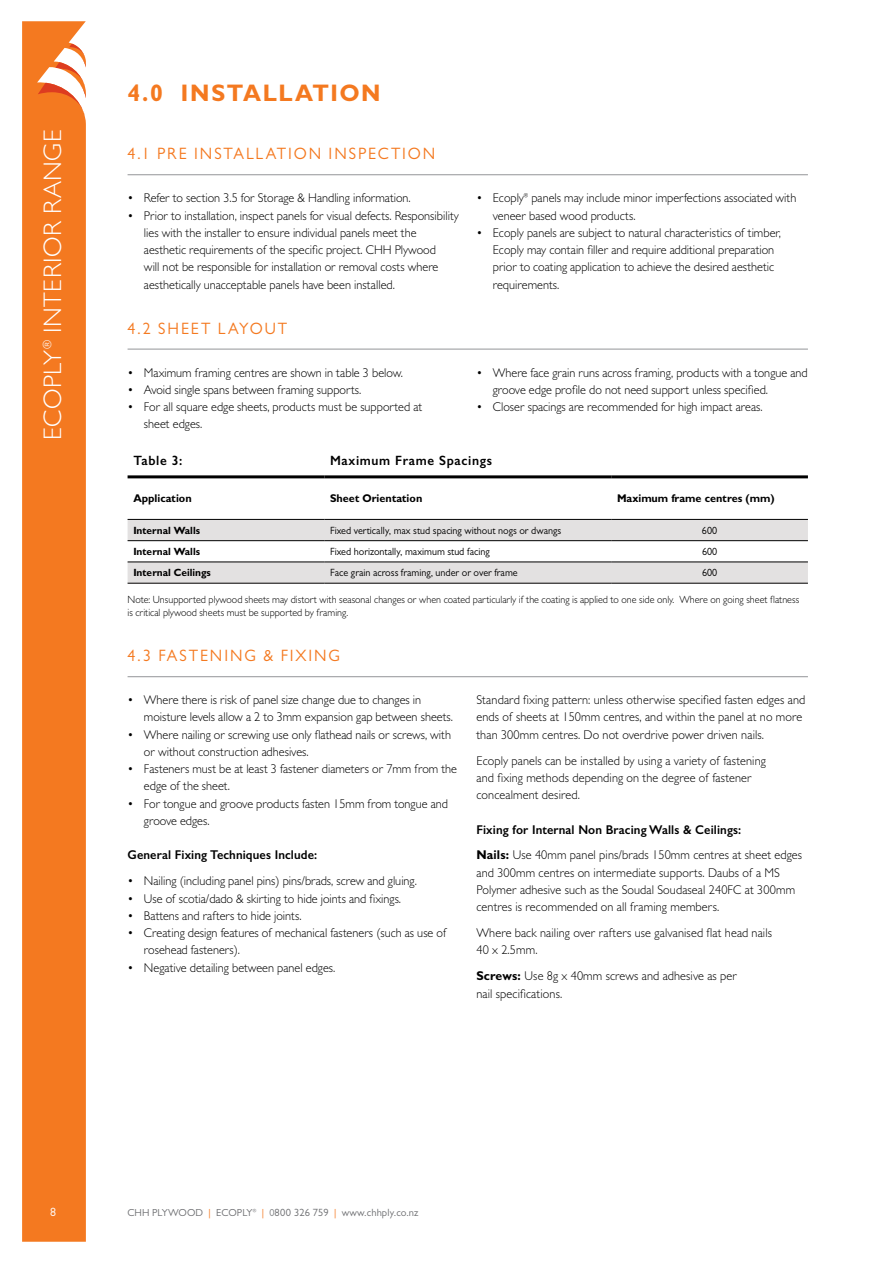
<style>
.page{position:relative;width:893px;height:1263px;background:#fff}
.page>*{position:absolute;margin:0;border:0;box-sizing:border-box;transform-origin:0 0}
.t1{font:300 25.5px "Gill Sans MT Pro";letter-spacing:.02em;color:#fff}
.t2{font:700 24px "Gill Sans MT Pro";letter-spacing:.07em;color:#f47920;scale:.96 1}
.t3{font:16.5px "Gill Sans MT Pro";letter-spacing:.12em;color:#f47920;scale:.96 1}
.t4{font:600 13.5px "Gill Sans";letter-spacing:.05em;color:#000;scale:.96 1}
.t5{font:300 12.75px/17.2px "Gill Sans MT Pro";color:#000;scale:.96 1}
.t6{font:600 12.75px "Gill Sans";letter-spacing:.01em;color:#000;scale:.96 1}
.t7{font:12px "Gill Sans MT Pro";color:#fff}
.t8{font:700 11.25px "Gill Sans MT Pro";color:#000;scale:.96 1}
.t9{font:300 10.5px/12.8px "Gill Sans MT Pro";color:#000;scale:.96 1}
.t10{font:10.5px "Gill Sans MT Pro";color:#000;scale:.96 1}
.t11{font:700 10.5px "Gill Sans MT Pro";color:#000;scale:.96 1}
.t12{font:10.5px "Gill Sans MT Pro";letter-spacing:.01em;color:#6d6e71}
.t13{font:10.2px "Gill Sans MT Pro";letter-spacing:.01em;color:#6d6e71}
.t14{font:4.65px "Gill Sans MT Pro";color:#6d6e71}
.s1{font-weight:700}
.s2{color:#f47920}
.s3{font-size:10.2px;color:#f47920}
.s4{font-size:10.2px;color:#808285}
</style>
<div class="page">
<div style="left:22px;top:21px;width:64px;height:1221px;background:#f47920"></div>
<svg style="left:38px;top:23px;width:48px;height:95px"></svg>
<hr style="left:128px;top:174px;width:680px;height:1px;background:#939598">
<hr style="left:128px;top:349px;width:680px;height:1px;background:#939598">
<hr style="left:128px;top:676px;width:680px;height:1px;background:#939598">
<svg style="left:128px;top:520px;width:680px;height:63px"></svg>
<hr style="left:128px;top:540px;width:196px;height:1px;background:#000">
<hr style="left:324px;top:540px;width:287px;height:1px;background:#000">
<hr style="left:611px;top:540px;width:197px;height:1px;background:#000">
<hr style="left:128px;top:562px;width:196px;height:1px;background:#000">
<hr style="left:324px;top:562px;width:287px;height:1px;background:#000">
<hr style="left:611px;top:562px;width:197px;height:1px;background:#000">
<hr style="left:128px;top:583px;width:196px;height:1px;background:#000">
<hr style="left:324px;top:583px;width:287px;height:1px;background:#000">
<hr style="left:611px;top:583px;width:197px;height:1px;background:#000">
<hr style="left:128px;top:475px;width:196px;height:3px;background:#000">
<hr style="left:324px;top:475px;width:287px;height:3px;background:#000">
<hr style="left:611px;top:475px;width:197px;height:3px;background:#000">
<hr style="left:324px;top:519px;width:287px;height:1px;background:#000">
<hr style="left:128px;top:519px;width:196px;height:1px;background:#000">
<hr style="left:611px;top:519px;width:197px;height:1px;background:#000">
<h1 class="t1" style="left:37px;top:440px;width:312px;rotate:-90deg">ECOPLY<sup>®</sup> INTERIOR RANGE</h1>
<h2 class="t2" style="left:128px;top:78px;width:265px">4.0 INSTALLATION</h2>
<p class="t3" style="left:128px;top:144px;width:322px">4.1 PRE INSTALLATION INSPECTION</p>
<p class="t5" style="left:128px;top:189px;width:297px">• Refer to section 3.5 for Storage &amp; Handling information.</p>
<p class="t5" style="left:144px;top:206px;width:329px;text-indent:-16px">• Prior to installation, inspect panels for visual defects. Responsibility lies with the installer to ensure individual panels meet the aesthetic requirements of the specific project. CHH Plywood<br>will not be responsible for installation or removal costs where aesthetically unacceptable panels have been installed.</p>
<p class="t3" style="left:128px;top:318px;width:168px">4.2 SHEET LAYOUT</p>
<p class="t5" style="left:128px;top:363px;width:288px">• Maximum framing centres are shown in table 3 below.</p>
<p class="t5" style="left:128px;top:381px;width:245px">• Avoid single spans between framing supports.</p>
<p class="t5" style="left:144px;top:398px;width:291px;text-indent:-16px">• For all square edge sheets, products must be supported at sheet edges.</p>
<p class="t5" style="left:493px;top:189px;width:318px;text-indent:-16px">• Ecoply<sup>®</sup> panels may include minor imperfections associated with veneer based wood products.</p>
<p class="t5" style="left:493px;top:224px;width:302px;text-indent:-16px">• Ecoply panels are subject to natural characteristics of timber, Ecoply may contain filler and require additional preparation prior to coating application to achieve the desired aesthetic requirements.</p>
<p class="t5" style="left:493px;top:363px;width:330px;text-indent:-16px">• Where face grain runs across framing, products with a tongue and groove edge profile do not need support unless specified.</p>
<p class="t5" style="left:476px;top:398px;width:300px">• Closer spacings are recommended for high impact areas.</p>
<p class="t4" style="left:133px;top:452px;width:53px">Table 3:</p>
<p class="t4" style="left:330px;top:452px;width:170px">Maximum Frame Spacings</p>
<p class="t8" style="left:133px;top:491px;width:62px">Application</p>
<p class="t8" style="left:330px;top:491px;width:98px">Sheet Orientation</p>
<p class="t8" style="left:617px;top:491px;width:166px">Maximum frame centres (mm)</p>
<p class="t11" style="left:133px;top:524px;width:71px">Internal Walls</p>
<p class="t10" style="left:330px;top:524px;width:242px">Fixed vertically, max stud spacing without nogs or dwangs</p>
<p class="t10" style="left:702px;top:524px;width:17px">600</p>
<p class="t11" style="left:133px;top:545px;width:71px">Internal Walls</p>
<p class="t10" style="left:330px;top:545px;width:168px">Fixed horizontally, maximum stud facing</p>
<p class="t10" style="left:702px;top:545px;width:17px">600</p>
<p class="t11" style="left:133px;top:566px;width:82px">Internal Ceilings</p>
<p class="t10" style="left:330px;top:566px;width:197px">Face grain across framing, under or over frame</p>
<p class="t10" style="left:702px;top:566px;width:17px">600</p>
<p class="t9" style="left:128px;top:593px;width:701px">Note: Unsupported plywood sheets may distort with seasonal changes or when coated particularly if the coating is applied to one side only. Where on going sheet flatness is critical plywood sheets must be supported by framing.</p>
<p class="t3" style="left:128px;top:646px;width:223px">4.3 FASTENING &amp; FIXING</p>
<p class="t5" style="left:144px;top:691px;width:323px;text-indent:-16px">• Where there is risk of panel size change due to changes in moisture levels allow a 2 to 3mm expansion gap between sheets.</p>
<p class="t5" style="left:144px;top:726px;width:321px;text-indent:-16px">• Where nailing or screwing use only flathead nails or screws, with or without construction adhesives.</p>
<p class="t5" style="left:144px;top:760px;width:328px;text-indent:-16px">• Fasteners must be at least 3 fastener diameters or 7mm from the edge of the sheet.</p>
<p class="t5" style="left:144px;top:795px;width:318px;text-indent:-16px">• For tongue and groove products fasten 15mm from tongue and groove edges.</p>
<p class="t6" style="left:128px;top:847px;width:199px">General Fixing Techniques Include:</p>
<p class="t5" style="left:128px;top:872px;width:303px">• Nailing (including panel pins) pins/brads, screw and gluing.</p>
<p class="t5" style="left:128px;top:889px;width:286px">• Use of scotia/dado &amp; skirting to hide joints and fixings.</p>
<p class="t5" style="left:128px;top:907px;width:183px">• Battens and rafters to hide joints.</p>
<p class="t5" style="left:144px;top:924px;width:317px;text-indent:-16px">• Creating design features of mechanical fasteners (such as use of rosehead fasteners).</p>
<p class="t5" style="left:128px;top:958px;width:218px">• Negative detailing between panel edges.</p>
<p class="t5" style="left:476px;top:691px;width:344px">Standard fixing pattern: unless otherwise specified fasten edges and ends of sheets at 150mm centres, and within the panel at no more than 300mm centres. Do not overdrive power driven nails.</p>
<p class="t5" style="left:476px;top:751px;width:303px">Ecoply panels can be installed by using a variety of fastening and fixing methods depending on the degree of fastener concealment desired.</p>
<p class="t6" style="left:476px;top:821px;width:277px">Fixing for Internal Non Bracing Walls &amp; Ceilings:</p>
<p class="t5" style="left:476px;top:846px;width:341px"><span class="s1">Nails:</span> Use 40mm panel pins/brads 150mm centres at sheet edges and 300mm centres on intermediate supports. Daubs of a MS Polymer adhesive such as the Soudal Soudaseal 240FC at 300mm centres is recommended on all framing members.</p>
<p class="t5" style="left:476px;top:924px;width:309px">Where back nailing over rafters use galvanised flat head nails<br>40 x 2.5mm.</p>
<p class="t5" style="left:476px;top:967px;width:273px"><span class="s1">Screws:</span> Use 8g x 40mm screws and adhesive as per nail specifications.</p>
<p class="t7" style="left:50px;top:1205px;width:7px">8</p>
<p class="t13" style="left:127px;top:1207px;width:127px">CHH PLYWOOD <span class="s2">|</span> ECOPLY</p>
<p class="t14" style="left:253px;top:1208px;width:5px">®</p>
<p class="t12" style="left:262px;top:1206px;width:158px"><span class="s3">|</span> <span class="s4">0</span>800 326 759 <span class="s3">|</span> www.chhply.co.nz</p>
</div>
